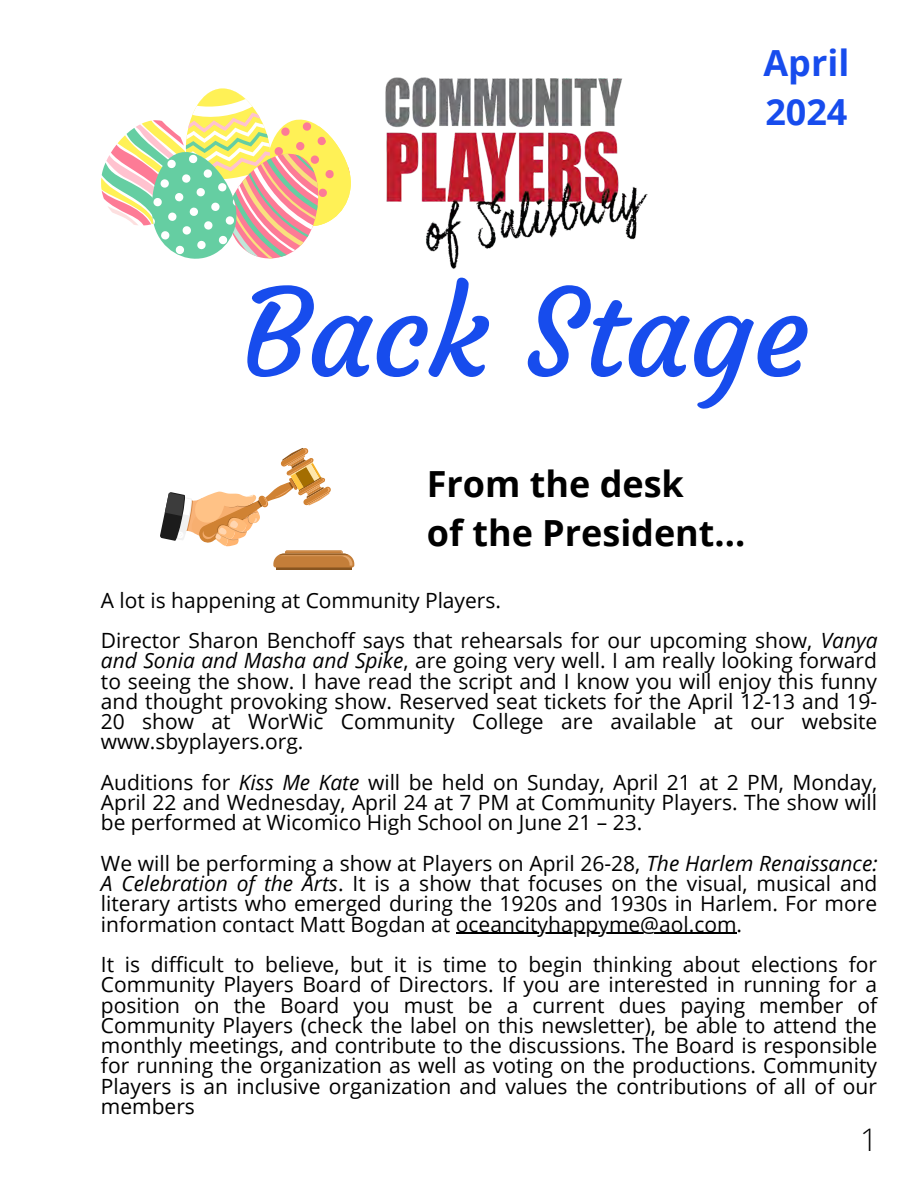
<style>
.page{position:relative;width:918px;height:1188px;background:#fff}
.page>*{position:absolute;margin:0;border:0;box-sizing:border-box;transform-origin:0 0}
.t1{font:120px "Courgette";color:#174ced}
.t2{font:700 36px/49.5px "Open Sans";color:#000}
.t3{font:700 36px/49.5px "Open Sans";color:#174ced}
.t4{font:300 31.2px "Open Sans";color:#000}
.t5{font:21px/20.2px "Open Sans";color:#000;text-align:justify}
.s1{font-style:italic}
</style>
<div class="page">
<img style="left:385px;top:77px;width:263px;height:192px">
<hr style="left:276px;top:567px;width:76px;height:3px;background:#885520">
<svg style="left:160px;top:448px;width:194px;height:119px"></svg>
<svg style="left:101px;top:88px;width:250px;height:171px"></svg>
<hr style="left:456px;top:933px;width:281px;height:1px;background:#000">
<p class="t3" style="left:763px;top:37px;width:87px">April<br>2024</p>
<p class="t1" style="left:242px;top:259px;width:569px">Back Stage</p>
<p class="t2" style="left:427px;top:458px;width:320px">From the desk<br>of the President...</p>
<h3 class="t5" style="left:101px;top:589px;width:402px">A lot is happening at Community Players.</h3>
<h5 class="t5" style="left:101px;top:630px;width:778px">Director Sharon Benchoff says that rehearsals for our upcoming show, <span class="s1">Vanya and Sonia and Masha and Spike</span>, are going very well. I am really looking forward to seeing the show. I have read the script and I know you will enjoy this funny and thought provoking show. Reserved seat tickets for the April 12-13 and 19- 20 show at WorWic Community College are available at our website www.sbyplayers.org.</h5>
<p class="t5" style="left:101px;top:772px;width:778px">Auditions for <span class="s1">Kiss Me Kate</span> will be held on Sunday, April 21 at 2 PM, Monday, April 22 and Wednesday, April 24 at 7 PM at Community Players. The show will be performed at Wicomico High School on June 21 – 23.</p>
<h6 class="t5" style="left:101px;top:853px;width:778px">We will be performing a show at Players on April 26-28, <span class="s1">The Harlem Renaissance:<br>A Celebration of the Arts</span>. It is a show that focuses on the visual, musical and literary artists who emerged during the 1920s and 1930s in Harlem. For more information contact Matt Bogdan at oceancityhappyme@aol.com.</h6>
<h4 class="t5" style="left:101px;top:954px;width:778px">It is difficult to believe, but it is time to begin thinking about elections for Community Players Board of Directors. If you are interested in running for a position on the Board you must be a current dues paying member of Community Players (check the label on this newsletter), be able to attend the monthly meetings, and contribute to the discussions. The Board is responsible for running the organization as well as voting on the productions. Community</h4>
<p class="t5" style="left:101px;top:1075px;width:778px">Players is an inclusive organization and values the contributions of all of our members</p>
<p class="t4" style="left:860px;top:1117px;width:19px">1</p>
</div>
